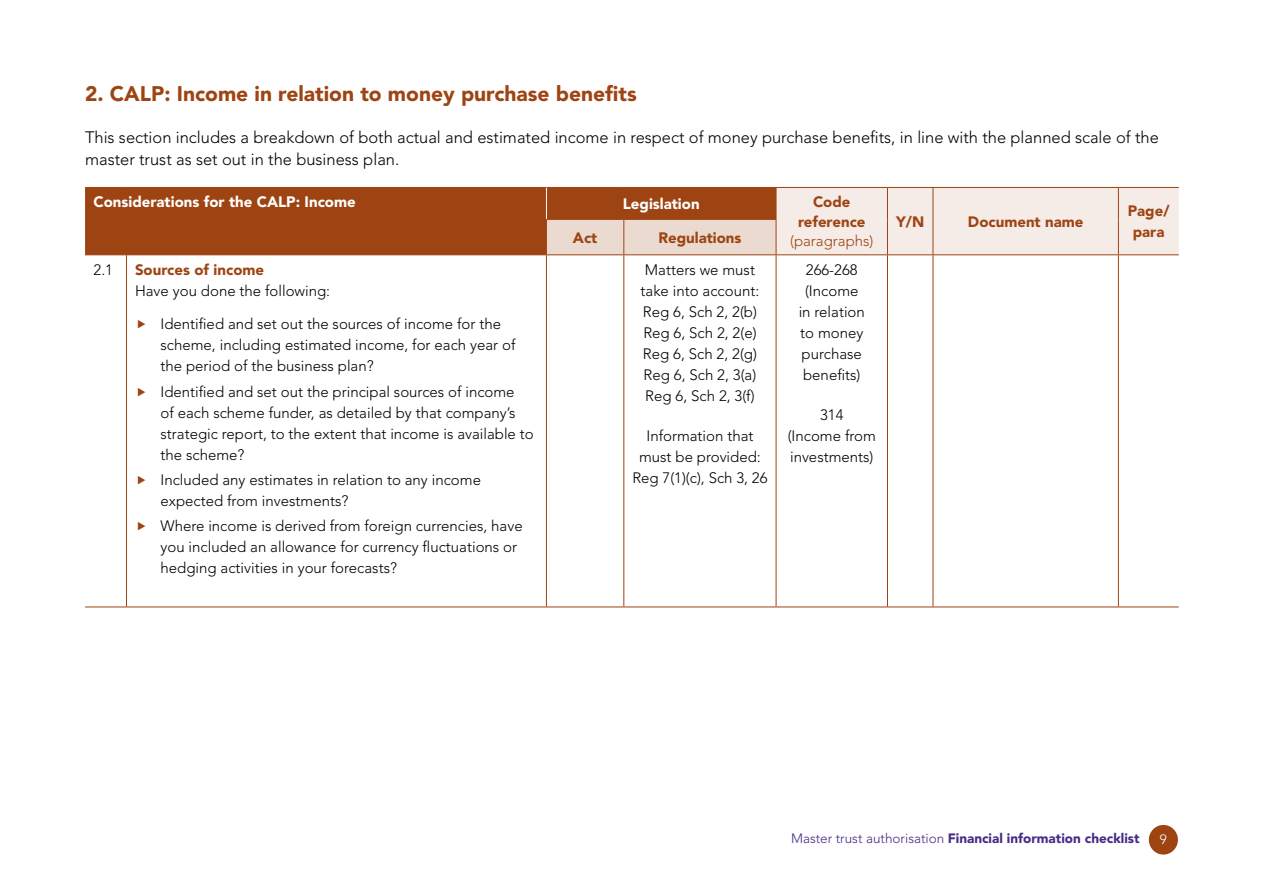
<style>
.page{position:relative;width:1263px;height:893px;background:#fff}
.page>*{position:absolute;margin:0;border:0;box-sizing:border-box;transform-origin:0 0}
.t1{font:900 21px "Avenir LT Std";color:#9d4412}
.t2{font:300 16.5px/22.5px "Avenir LT Std";color:#000}
.t3{font:300 15px/21px "Avenir LT Std";color:#000}
.t4{font:900 15px/19.5px "Avenir LT Std";color:#9d4412;text-align:center}
.t5{font:900 15px "Avenir LT Std";color:#fff}
.t6{font:300 15px "Avenir LT Std";color:#9d4412}
.t7{font:900 13.5px "Avenir LT Std";color:#482a87}
.t8{font:300 13.5px "Avenir LT Std";color:#fff}
.s1{font-weight:300}
</style>
<div class="page">
<div style="left:1149px;top:825px;width:29px;height:29px;background:#9d4412;border-radius:50%"></div>
<div style="left:85px;top:188px;width:461px;height:66px;background:#9d4412"></div>
<svg style="left:547px;top:188px;width:632px;height:66px"></svg>
<hr style="left:776px;top:187px;width:111px;height:1px;background:#9d4412">
<hr style="left:623px;top:220px;width:1px;height:34px;background:#9d4412">
<hr style="left:776px;top:220px;width:1px;height:34px;background:#9d4412">
<hr style="left:546px;top:254px;width:78px;height:1px;background:#9d4412">
<hr style="left:624px;top:254px;width:152px;height:1px;background:#9d4412">
<hr style="left:623px;top:255px;width:1px;height:352px;background:#9d4412">
<hr style="left:776px;top:254px;width:111px;height:1px;background:#9d4412">
<hr style="left:776px;top:255px;width:1px;height:352px;background:#9d4412">
<hr style="left:776px;top:607px;width:111px;height:1px;background:#9d4412">
<hr style="left:887px;top:187px;width:46px;height:1px;background:#9d4412">
<hr style="left:887px;top:188px;width:1px;height:31px;background:#9d4412">
<hr style="left:1118px;top:187px;width:61px;height:1px;background:#9d4412">
<hr style="left:887px;top:219px;width:1px;height:35px;background:#9d4412">
<hr style="left:887px;top:254px;width:46px;height:1px;background:#9d4412">
<hr style="left:887px;top:255px;width:1px;height:352px;background:#9d4412">
<hr style="left:1118px;top:254px;width:61px;height:1px;background:#9d4412">
<hr style="left:887px;top:607px;width:46px;height:1px;background:#9d4412">
<hr style="left:1118px;top:607px;width:61px;height:1px;background:#9d4412">
<hr style="left:85px;top:187px;width:41px;height:1px;background:#9d4412">
<hr style="left:126px;top:187px;width:420px;height:1px;background:#9d4412">
<hr style="left:546px;top:220px;width:1px;height:34px;background:#9d4412">
<hr style="left:85px;top:254px;width:41px;height:1px;background:#9d4412">
<hr style="left:126px;top:254px;width:420px;height:1px;background:#9d4412">
<hr style="left:126px;top:255px;width:1px;height:352px;background:#9d4412">
<hr style="left:546px;top:255px;width:1px;height:352px;background:#9d4412">
<hr style="left:85px;top:607px;width:41px;height:1px;background:#9d4412">
<hr style="left:126px;top:607px;width:420px;height:1px;background:#9d4412">
<hr style="left:546px;top:187px;width:78px;height:1px;background:#9d4412">
<hr style="left:624px;top:187px;width:152px;height:1px;background:#9d4412">
<hr style="left:776px;top:188px;width:1px;height:31px;background:#9d4412">
<hr style="left:546px;top:219px;width:78px;height:1px;background:#9d4412">
<hr style="left:624px;top:219px;width:152px;height:1px;background:#9d4412">
<hr style="left:546px;top:607px;width:78px;height:1px;background:#9d4412">
<hr style="left:624px;top:607px;width:152px;height:1px;background:#9d4412">
<hr style="left:933px;top:187px;width:185px;height:1px;background:#9d4412">
<hr style="left:933px;top:188px;width:1px;height:31px;background:#9d4412">
<hr style="left:1118px;top:188px;width:1px;height:31px;background:#9d4412">
<hr style="left:933px;top:219px;width:1px;height:35px;background:#9d4412">
<hr style="left:1118px;top:219px;width:1px;height:35px;background:#9d4412">
<hr style="left:933px;top:254px;width:185px;height:1px;background:#9d4412">
<hr style="left:933px;top:255px;width:1px;height:352px;background:#9d4412">
<hr style="left:1118px;top:255px;width:1px;height:352px;background:#9d4412">
<hr style="left:933px;top:607px;width:185px;height:1px;background:#9d4412">
<h1 class="t1" style="left:85px;top:81px;width:553px">2. CALP: Income in relation to money purchase benefits</h1>
<p class="t2" style="left:85px;top:126px;width:1075px">This section includes a breakdown of both actual and estimated income in respect of money purchase benefits, in line with the planned scale of the master trust as set out in the business plan.</p>
<p class="t5" style="left:94px;top:193px;width:264px">Considerations for the CALP: Income</p>
<p class="t5" style="left:623px;top:195px;width:78px">Legislation</p>
<p class="t4" style="left:798px;top:192px;width:69px">Code reference</p>
<p class="t6" style="left:790px;top:232px;width:85px">(paragraphs)</p>
<p class="t4" style="left:1128px;top:201px;width:43px">Page/</p>
<p class="t4" style="left:896px;top:212px;width:30px">Y/N</p>
<p class="t4" style="left:968px;top:212px;width:117px">Document name</p>
<p class="t4" style="left:573px;top:228px;width:26px">Act</p>
<p class="t4" style="left:1133px;top:222px;width:33px">para</p>
<p class="t4" style="left:658px;top:228px;width:85px">Regulations</p>
<p class="t3" style="left:94px;top:259px;width:21px">2.1</p>
<p class="t4" style="left:135px;top:260px;width:131px">Sources of income</p>
<p class="t3" style="left:135px;top:280px;width:197px">Have you done the following:</p>
<p class="t3" style="left:161px;top:314px;width:356px">Identified and set out the sources of income for the scheme, including estimated income, for each year of the period of the business plan?</p>
<p class="t3" style="left:161px;top:381px;width:375px">Identified and set out the principal sources of income<br>of each scheme funder, as detailed by that company’s strategic report, to the extent that income is available to the scheme?</p>
<p class="t3" style="left:161px;top:469px;width:322px">Included any estimates in relation to any income expected from investments?</p>
<p class="t3" style="left:161px;top:516px;width:364px">Where income is derived from foreign currencies, have you included an allowance for currency fluctuations or hedging activities in your forecasts?</p>
<p class="t3" style="left:641px;top:259px;width:120px;text-align:center">Matters we must take into account:<br>Reg 6, Sch 2, 2(b)<br>Reg 6, Sch 2, 2(e)<br>Reg 6, Sch 2, 2(g)<br>Reg 6, Sch 2, 3(a)<br>Reg 6, Sch 2, 3(f)</p>
<p class="t3" style="left:632px;top:425px;width:137px;text-align:center">Information that must be provided:<br>Reg 7(1)(c), Sch 3, 26</p>
<p class="t3" style="left:799px;top:259px;width:68px;text-align:center">266-268 (Income in relation to money purchase benefits)</p>
<p class="t3" style="left:788px;top:404px;width:90px;text-align:center">314<br>(Income from investments)</p>
<p class="t7" style="left:791px;top:830px;width:350px"><span class="s1">Master trust authorisation</span> Financial information checklist</p>
<p class="t8" style="left:1160px;top:831px;width:9px">9</p>
</div>
